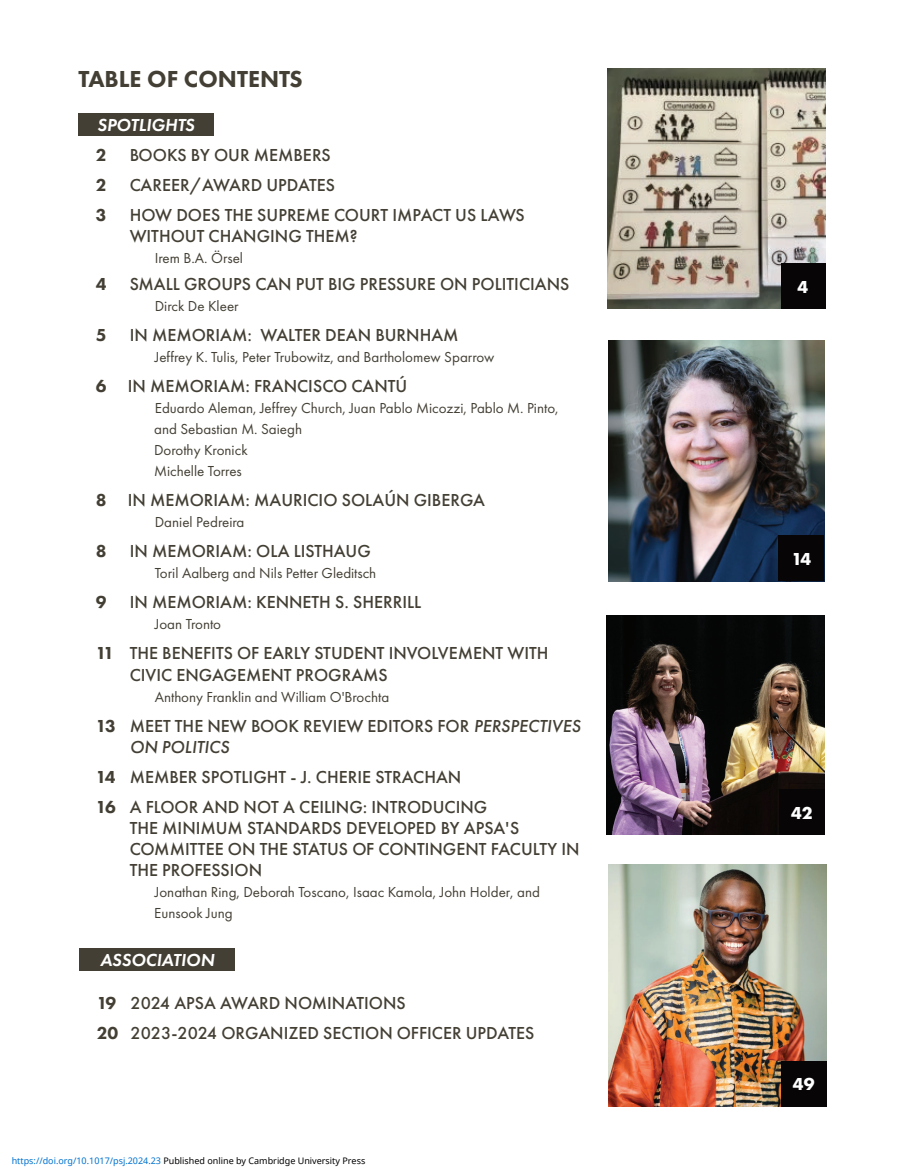
<style>
.page{position:relative;width:905px;height:1175px;background:#fff}
.page>*{position:absolute;margin:0;border:0;box-sizing:border-box;transform-origin:0 0}
.t1{font:800 24px "Futura PT";color:#433f34}
.t2{font:500 18px/21px "Futura PT";color:#433f34}
.t3{font:italic 600 18px "Futura PT";color:#fff}
.t4{font:700 18px "Futura PT";color:#fff}
.t5{font:800 18px "Futura PT";color:#433f34}
.t6{font:15px/21px "Futura PT";color:#433f34}
.t7{font:9px "Noto Sans";color:#000}
.s1{font-weight:800}
.s2{font-style:italic}
.s3{color:#0172cf}
</style>
<div class="page">
<img style="left:607px;top:69px;width:218px;height:240px">
<img style="left:609px;top:864px;width:217px;height:242px">
<img style="left:607px;top:615px;width:217px;height:219px">
<div style="left:779px;top:789px;width:45px;height:45px;background:#070506"></div>
<div style="left:780px;top:1061px;width:46px;height:45px;background:#070506"></div>
<img style="left:609px;top:341px;width:215px;height:240px">
<div style="left:78px;top:113px;width:135px;height:22px;background:#433f34"></div>
<div style="left:780px;top:263px;width:45px;height:46px;background:#070506"></div>
<div style="left:778px;top:535px;width:46px;height:46px;background:#070506"></div>
<div style="left:80px;top:947px;width:155px;height:23px;background:#433f34"></div>
<h1 class="t1" style="left:78px;top:64px;width:226px">TABLE OF CONTENTS</h1>
<p class="t3" style="left:97px;top:113px;width:99px">SPOTLIGHTS</p>
<p class="t5" style="left:96px;top:143px;width:12px">2</p>
<p class="t2" style="left:130px;top:144px;width:203px">BOOKS BY OUR MEMBERS</p>
<p class="t5" style="left:96px;top:173px;width:12px">2</p>
<p class="t2" style="left:130px;top:174px;width:207px">CAREER/AWARD UPDATES</p>
<p class="t5" style="left:96px;top:203px;width:12px">3</p>
<p class="t2" style="left:130px;top:204px;width:396px">HOW DOES THE SUPREME COURT IMPACT US LAWS<br>WITHOUT CHANGING THEM?</p>
<p class="t6" style="left:155px;top:247px;width:90px">Irem B.A. Örsel</p>
<p class="t5" style="left:96px;top:273px;width:12px">4</p>
<p class="t2" style="left:130px;top:274px;width:441px">SMALL GROUPS CAN PUT BIG PRESSURE ON POLITICIANS</p>
<p class="t6" style="left:155px;top:296px;width:85px">Dirck De Kleer</p>
<p class="t5" style="left:96px;top:324px;width:12px">5</p>
<p class="t2" style="left:130px;top:325px;width:330px">IN MEMORIAM: WALTER DEAN BURNHAM</p>
<p class="t6" style="left:155px;top:347px;width:341px">Jeffrey K. Tulis, Peter Trubowitz, and Bartholomew Sparrow</p>
<p class="t2" style="left:96px;top:376px;width:313px"><span class="s1">6</span> IN MEMORIAM: FRANCISCO CANTÚ</p>
<p class="t6" style="left:154px;top:398px;width:406px">Eduardo Aleman, Jeffrey Church, Juan Pablo Micozzi, Pablo M. Pinto, and Sebastian M. Saiegh<br>Dorothy Kronick<br>Michelle Torres</p>
<p class="t2" style="left:96px;top:490px;width:391px"><span class="s1">8</span> IN MEMORIAM: MAURICIO SOLAÚN GIBERGA</p>
<p class="t6" style="left:155px;top:512px;width:91px">Daniel Pedreira</p>
<p class="t5" style="left:96px;top:540px;width:12px">8</p>
<p class="t2" style="left:130px;top:541px;width:243px">IN MEMORIAM: OLA LISTHAUG</p>
<p class="t6" style="left:155px;top:563px;width:223px">Toril Aalberg and Nils Petter Gleditsch</p>
<p class="t5" style="left:96px;top:591px;width:12px">9</p>
<p class="t2" style="left:130px;top:592px;width:293px">IN MEMORIAM: KENNETH S. SHERRILL</p>
<p class="t6" style="left:155px;top:614px;width:68px">Joan Tronto</p>
<p class="t2" style="left:130px;top:643px;width:420px;text-indent:-34px"><span class="s1">11</span> THE BENEFITS OF EARLY STUDENT INVOLVEMENT WITH<br>CIVIC ENGAGEMENT PROGRAMS</p>
<p class="t6" style="left:155px;top:686px;width:236px">Anthony Franklin and William O'Brochta</p>
<p class="t2" style="left:130px;top:715px;width:452px;text-indent:-34px"><span class="s1">13</span> MEET THE NEW BOOK REVIEW EDITORS FOR <span class="s2">PERSPECTIVES<br>ON POLITICS</span></p>
<p class="t2" style="left:96px;top:761px;width:393px;line-height:30px"><span class="s1">14</span> MEMBER SPOTLIGHT - J. CHERIE STRACHAN<br><span class="s1">16</span> A FLOOR AND NOT A CEILING: INTRODUCING</p>
<p class="t2" style="left:130px;top:817px;width:451px">THE MINIMUM STANDARDS DEVELOPED BY APSA'S<br>COMMITTEE ON THE STATUS OF CONTINGENT FACULTY IN<br>THE PROFESSION</p>
<p class="t6" style="left:154px;top:881px;width:387px">Jonathan Ring, Deborah Toscano, Isaac Kamola, John Holder, and<br>Eunsook Jung</p>
<p class="t3" style="left:100px;top:948px;width:116px">ASSOCIATION</p>
<p class="t2" style="left:97px;top:988px;width:439px;line-height:30px"><span class="s1">19</span> 2024 APSA AWARD NOMINATIONS<br><span class="s1">20</span> 2023-2024 ORGANIZED SECTION OFFICER UPDATES</p>
<p class="t7" style="left:12px;top:1154px;width:355px"><span class="s3">https://doi.org/10.1017/psj.2024.23</span> Published online by Cambridge University Press</p>
<p class="t4" style="left:797px;top:275px;width:12px">4</p>
<p class="t4" style="left:791px;top:547px;width:21px">14</p>
<p class="t4" style="left:791px;top:801px;width:23px">42</p>
<p class="t4" style="left:793px;top:1072px;width:23px">49</p>
</div>
